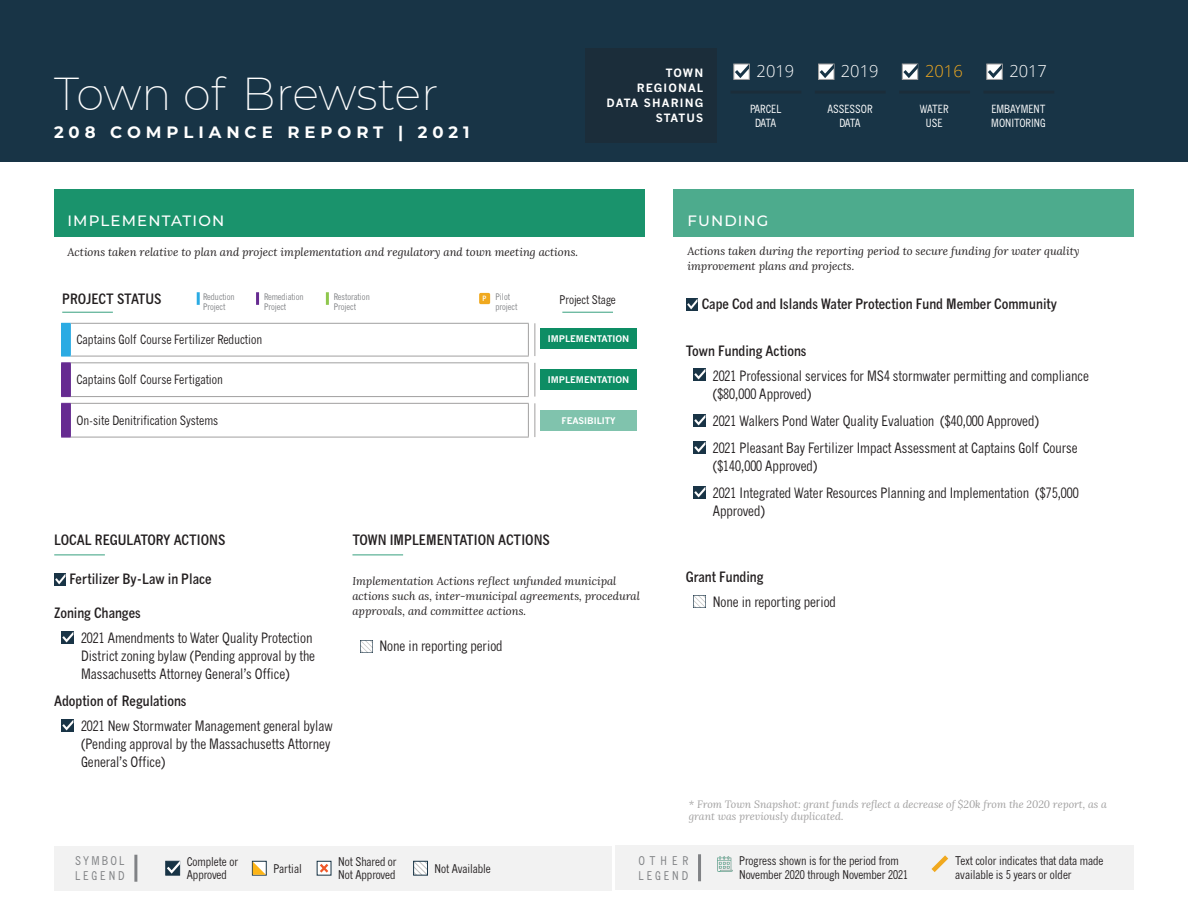
<style>
.page{position:relative;width:1188px;height:918px;background:#fff}
.page>*{position:absolute;margin:0;border:0;box-sizing:border-box;transform-origin:0 0}
.Title__Town_Name{font:200 45px "Montserrat";letter-spacing:-.005em;color:#fff}
.t1{font:700 16.5px "Montserrat";letter-spacing:.3em;color:#fff}
.Data__Year{font:300 16.5px "Open Sans";color:#fff}
.Data__Year-2{font:300 16.5px "Open Sans";color:#f0a91f}
.t2{font:500 15px "Montserrat";letter-spacing:.075em;color:#fff}
.t3{font:condensed 14.25px/18px "News Gothic MT Std";color:#231f20}
.Section_Text_H1{font:700 condensed 14.25px "News Gothic MT Std";color:#231f20}
.Section_Text_H1_far{font:700 condensed 14.25px "News Gothic MT Std";color:#231f20}
.Section_Body_List_H1{font:700 condensed 14.25px "News Gothic MT Std";color:#231f20}
.Imp_Project_title{font:condensed 12.75px "News Gothic MT Std";color:#231f20}
.Top_Row_Header_2{font:condensed 12px/13.5px "News Gothic MT Std";color:#231f20}
.t4{font:condensed 12px/15px "News Gothic MT Std";letter-spacing:.21em;color:#808285}
.t5{font:condensed 12px/15px "News Gothic MT Std";letter-spacing:.24em;color:#808285}
.Section_heading-intr{font:italic 11.25px/15px "Lora";color:#231f20}
.t6{font:condensed 11.25px/13.5px "News Gothic MT Std";color:#fff;text-align:center}
.t7{font:700 11.25px/15px "News Gothic MT Std";letter-spacing:.1em;color:#fff;text-align:right}
.t8{font:condensed 11.25px/13.5px "News Gothic MT Std";letter-spacing:-.025em;color:#fff;text-align:center}
.t9{font:italic 10.5px/12.6px "Lora";color:#a1a0a0}
.t10{font:condensed 9px/10.1px "News Gothic MT Std";color:#808285}
.Imp_Project_Stage{font:700 9px "News Gothic MT Std";color:#fff}
.t11{font:700 condensed 7.2px "News Gothic MT Std";color:#fff}
</style>
<div class="page">
<div style="left:54px;top:846px;width:557px;height:44px;background:#f2f2f2"></div>
<div style="left:616px;top:846px;width:518px;height:44px;background:#f2f2f2"></div>
<svg style="left:252px;top:861px;width:15px;height:15px"></svg>
<svg style="left:165px;top:861px;width:15px;height:15px"></svg>
<svg style="left:316px;top:861px;width:16px;height:15px"></svg>
<svg style="left:413px;top:861px;width:15px;height:15px"></svg>
<hr style="left:134px;top:855px;width:3px;height:27px;background:#808285">
<hr style="left:698px;top:854px;width:3px;height:27px;background:#808285">
<svg style="left:931px;top:855px;width:18px;height:17px"></svg>
<div style="left:0;top:0;width:1188px;height:162px;background:#183446"></div>
<div style="left:585px;top:48px;width:132px;height:94px;background:#1b2d3a"></div>
<hr style="left:730px;top:91px;width:71px;height:3px;background:#231f20">
<hr style="left:815px;top:91px;width:71px;height:3px;background:#231f20">
<hr style="left:899px;top:91px;width:71px;height:3px;background:#231f20">
<hr style="left:983px;top:91px;width:71px;height:3px;background:#231f20">
<svg style="left:901px;top:63px;width:18px;height:17px"></svg>
<svg style="left:818px;top:63px;width:17px;height:17px"></svg>
<svg style="left:733px;top:63px;width:17px;height:17px"></svg>
<div style="left:54px;top:189px;width:591px;height:48px;background:#1a936c"></div>
<div style="left:674px;top:189px;width:460px;height:48px;background:#4dab8d"></div>
<svg style="left:686px;top:299px;width:12px;height:11px"></svg>
<img style="left:717px;top:856px;width:16px;height:16px">
<hr style="left:352px;top:554px;width:51px;height:1px;background:#4dab8d">
<hr style="left:54px;top:554px;width:51px;height:1px;background:#4dab8d">
<svg style="left:54px;top:574px;width:12px;height:11px"></svg>
<svg style="left:62px;top:632px;width:12px;height:12px"></svg>
<svg style="left:62px;top:720px;width:12px;height:11px"></svg>
<svg style="left:986px;top:63px;width:17px;height:17px"></svg>
<svg style="left:694px;top:368px;width:12px;height:12px"></svg>
<svg style="left:694px;top:415px;width:12px;height:12px"></svg>
<svg style="left:694px;top:442px;width:12px;height:12px"></svg>
<svg style="left:694px;top:487px;width:12px;height:12px"></svg>
<svg style="left:694px;top:596px;width:12px;height:12px"></svg>
<svg style="left:360px;top:640px;width:12px;height:12px"></svg>
<svg style="left:62px;top:292px;width:575px;height:145px"></svg>
<div style="left:62px;top:323px;width:8px;height:33px;background:#2babe3"></div>
<hr style="left:528px;top:324px;width:1px;height:32px;background:#a1a0a0">
<hr style="left:534px;top:323px;width:1px;height:33px;background:#a1a0a0">
<hr style="left:71px;top:396px;width:458px;height:1px;background:#a1a0a0">
<hr style="left:71px;top:437px;width:458px;height:1px;background:#a1a0a0">
<hr style="left:71px;top:362px;width:458px;height:1px;background:#a1a0a0">
<hr style="left:528px;top:363px;width:1px;height:33px;background:#a1a0a0">
<hr style="left:534px;top:363px;width:1px;height:34px;background:#a1a0a0">
<hr style="left:71px;top:403px;width:458px;height:1px;background:#a1a0a0">
<hr style="left:528px;top:404px;width:1px;height:33px;background:#a1a0a0">
<hr style="left:534px;top:403px;width:1px;height:34px;background:#a1a0a0">
<hr style="left:71px;top:356px;width:458px;height:1px;background:#a1a0a0">
<svg style="left:61px;top:318px;width:576px;height:6px"></svg>
<hr style="left:61px;top:324px;width:1px;height:32px;background:#2babe3">
<hr style="left:70px;top:324px;width:1px;height:32px;background:#2babe3">
<svg style="left:61px;top:356px;width:10px;height:82px"></svg>
<hr style="left:62px;top:312px;width:51px;height:1px;background:#4dab8d">
<hr style="left:562px;top:312px;width:51px;height:1px;background:#4dab8d">
<div style="left:479px;top:293px;width:11px;height:11px;background:#f0a91f;border-radius:2px"></div>
<svg style="left:326px;top:292px;width:3px;height:13px"></svg>
<svg style="left:256px;top:292px;width:3px;height:13px"></svg>
<svg style="left:197px;top:292px;width:3px;height:13px"></svg>
<div style="left:541px;top:410px;width:96px;height:20px;background:#80c3ad"></div>
<div style="left:541px;top:369px;width:96px;height:21px;background:#0d8d64"></div>
<div style="left:541px;top:328px;width:96px;height:21px;background:#0d8d64"></div>
<p class="Title__Town_Name" style="left:54px;top:64px;width:386px">Town of Brewster</p>
<p class="t1" style="left:54px;top:120px;width:417px">208 COMPLIANCE REPORT | 2021</p>
<p class="t2" style="left:68px;top:210px;width:158px">IMPLEMENTATION</p>
<p class="Section_heading-intr" style="left:68px;top:245px;width:512px">Actions taken relative to plan and project implementation and regulatory and town meeting actions.</p>
<p class="t7" style="left:606px;top:65px;width:98px">TOWN<br>REGIONAL<br>DATA SHARING<br>STATUS</p>
<p class="Data__Year" style="left:757px;top:60px;width:39px">2019</p>
<p class="Data__Year" style="left:841px;top:60px;width:39px">2019</p>
<p class="Data__Year-2" style="left:925px;top:60px;width:39px">2016</p>
<p class="Data__Year" style="left:1009px;top:60px;width:39px">2017</p>
<p class="t8" style="left:750px;top:102px;width:33px">PARCEL<br>DATA</p>
<p class="t6" style="left:827px;top:102px;width:47px">ASSESSOR<br>DATA</p>
<p class="t6" style="left:920px;top:102px;width:30px">WATER<br>USE</p>
<p class="t6" style="left:991px;top:102px;width:56px;text-align:left">EMBAYMENT<br>MONITORING</p>
<p class="t2" style="left:687px;top:210px;width:83px">FUNDING</p>
<p class="Section_heading-intr" style="left:687px;top:243px;width:394px">Actions taken during the reporting period to secure funding for water quality improvement plans and projects.</p>
<p class="t10" style="left:203px;top:291px;width:33px">Reduction<br>Project</p>
<p class="t10" style="left:496px;top:291px;width:23px">Pilot project</p>
<p class="t10" style="left:264px;top:291px;width:41px">Remediation<br>Project</p>
<p class="t10" style="left:334px;top:291px;width:37px">Restoration</p>
<p class="t11" style="left:482px;top:294px;width:5px">P</p>
<p class="t10" style="left:334px;top:302px;width:24px">Project</p>
<p class="Section_Text_H1" style="left:62px;top:290px;width:101px">PROJECT STATUS</p>
<p class="Top_Row_Header_2" style="left:560px;top:293px;width:58px">Project Stage</p>
<p class="Imp_Project_title" style="left:76px;top:332px;width:187px">Captains Golf Course Fertilizer Reduction</p>
<p class="Imp_Project_title" style="left:76px;top:372px;width:148px">Captains Golf Course Fertigation</p>
<p class="Imp_Project_title" style="left:76px;top:413px;width:143px">On-site Denitrification Systems</p>
<p class="Imp_Project_Stage" style="left:548px;top:333px;width:83px">IMPLEMENTATION</p>
<p class="Imp_Project_Stage" style="left:548px;top:374px;width:83px">IMPLEMENTATION</p>
<p class="Imp_Project_Stage" style="left:562px;top:415px;width:56px">FEASIBILITY</p>
<p class="Section_Text_H1" style="left:54px;top:531px;width:173px">LOCAL REGULATORY ACTIONS</p>
<p class="Section_Text_H1" style="left:352px;top:531px;width:199px">TOWN IMPLEMENTATION ACTIONS</p>
<p class="Section_Body_List_H1" style="left:70px;top:570px;width:143px">Fertilizer By-Law in Place</p>
<p class="Section_Text_H1_far" style="left:54px;top:604px;width:88px">Zoning Changes</p>
<p class="t3" style="left:81px;top:629px;width:236px;text-indent:-14px">• 2021 Amendments to Water Quality Protection<br>District zoning bylaw (Pending approval by the<br>Massachusetts Attorney General’s Office)</p>
<p class="Section_Text_H1_far" style="left:54px;top:692px;width:134px">Adoption of Regulations</p>
<p class="t3" style="left:81px;top:716px;width:253px;text-indent:-14px">• 2021 New Stormwater Management general bylaw (Pending approval by the Massachusetts Attorney<br>General’s Office)</p>
<p class="Section_heading-intr" style="left:352px;top:573px;width:289px">Implementation Actions reflect unfunded municipal actions such as, inter-municipal agreements, procedural approvals, and committee actions.</p>
<p class="t3" style="left:366px;top:637px;width:138px">• None in reporting period</p>
<p class="Section_Text_H1" style="left:702px;top:295px;width:357px">Cape Cod and Islands Water Protection Fund Member Community</p>
<p class="Section_Text_H1" style="left:686px;top:342px;width:122px">Town Funding Actions</p>
<p class="t3" style="left:713px;top:367px;width:378px;text-indent:-14px">• 2021 Professional services for MS4 stormwater permitting and compliance ($80,000 Approved)</p>
<p class="t3" style="left:699px;top:412px;width:341px">• 2021 Walkers Pond Water Quality Evaluation ($40,000 Approved)</p>
<p class="t3" style="left:713px;top:439px;width:366px;text-indent:-14px">• 2021 Pleasant Bay Fertilizer Impact Assessment at Captains Golf Course ($140,000 Approved)</p>
<p class="t3" style="left:713px;top:484px;width:368px;text-indent:-14px">• 2021 Integrated Water Resources Planning and Implementation ($75,000<br>Approved)</p>
<p class="Section_Text_H1" style="left:686px;top:568px;width:79px">Grant Funding</p>
<p class="t3" style="left:699px;top:593px;width:138px">• None in reporting period</p>
<p class="t9" style="left:689px;top:798px;width:419px">* From Town Snapshot: grant funds reflect a decrease of $20k from the 2020 report, as a grant was previously duplicated.</p>
<p class="t4" style="left:75px;top:853px;width:51px">SYMBOL<br>LEGEND</p>
<p class="t5" style="left:639px;top:853px;width:51px">OTHER<br>LEGEND</p>
<p class="Top_Row_Header_2" style="left:955px;top:854px;width:149px">Text color indicates that data made available is 5 years or older</p>
<p class="Top_Row_Header_2" style="left:739px;top:854px;width:170px">Progress shown is for the period from<br>November 2020 through November 2021</p>
<p class="Top_Row_Header_2" style="left:187px;top:855px;width:53px">Complete or<br>Approved</p>
<p class="Top_Row_Header_2" style="left:273px;top:862px;width:30px">Partial</p>
<p class="Top_Row_Header_2" style="left:338px;top:855px;width:60px">Not Shared or<br>Not Approved</p>
<p class="Top_Row_Header_2" style="left:435px;top:862px;width:58px">Not Available</p>
</div>
